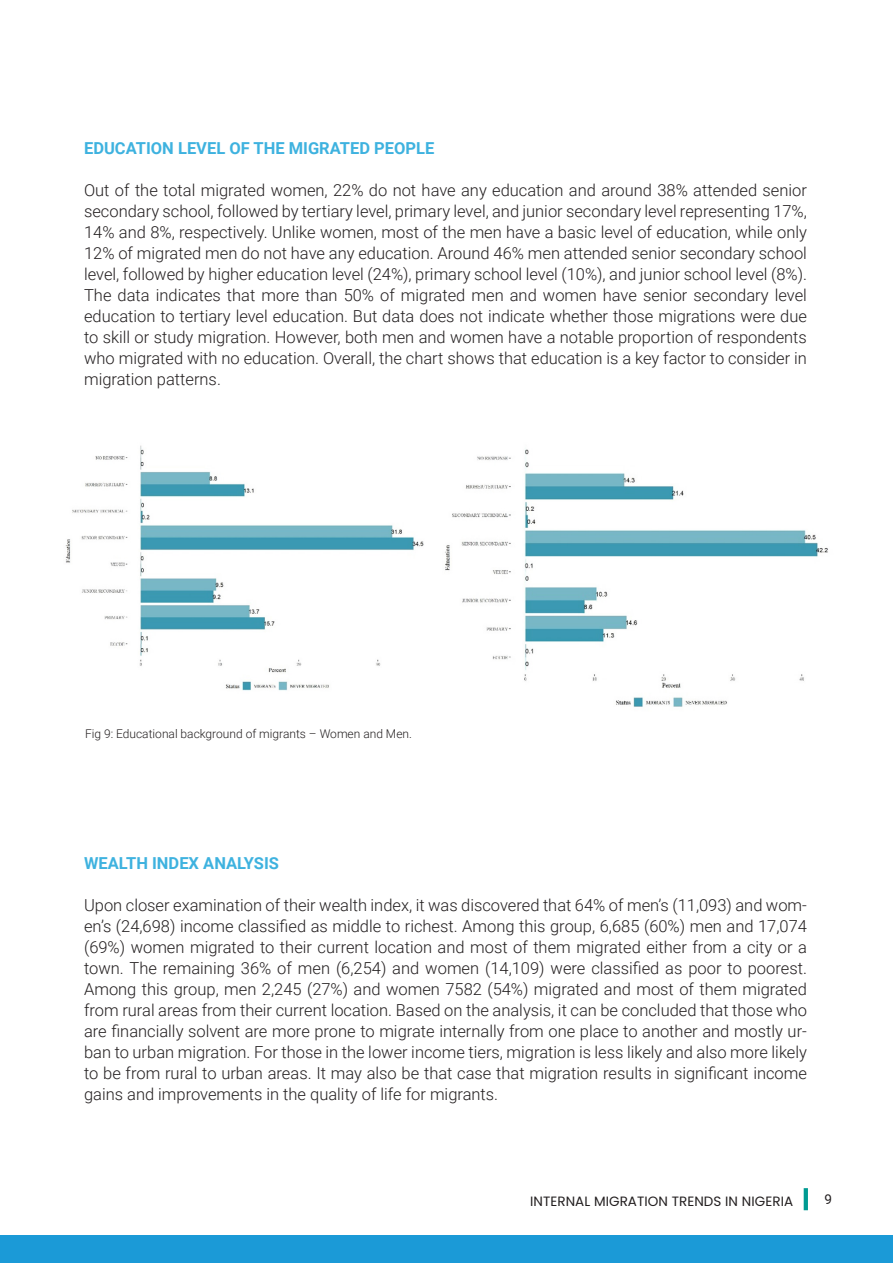
<style>
.page{position:relative;width:893px;height:1263px;background:#fff}
.page>*{position:absolute;margin:0;border:0;box-sizing:border-box;transform-origin:0 0}
.contact{font:300 16.5px/21px "Roboto";color:#231f20;text-align:justify}
.contact-2{font:700 16.5px "Roboto";color:#3eb2df}
.t1{font:13.5px "Poppins";letter-spacing:.005em;color:#231f20}
.t2{font:13.5px "Roboto";color:#231f20}
.contact-3{font:300 12px "Roboto";color:#231f20}
</style>
<div class="page">
<hr style="left:804px;top:1188px;width:4px;height:22px;background:#009b92">
<div style="left:0;top:1235px;width:893px;height:28px;background:#1b9ad7"></div>
<img style="left:65px;top:445px;width:359px;height:246px">
<img style="left:445px;top:449px;width:383px;height:258px">
<p class="contact-2" style="left:84px;top:137px;width:352px">EDUCATION LEVEL OF THE MIGRATED PEOPLE</p>
<p class="contact" style="left:84px;top:179px;width:724px">Out of the total migrated women, 22% do not have any education and around 38% attended senior secondary school, followed by tertiary level, primary level, and junior secondary level representing 17%, 14% and 8%, respectively. Unlike women, most of the men have a basic level of education, while only 12% of migrated men do not have any education. Around 46% men attended senior secondary school level, followed by higher education level (24%), primary school level (10%), and junior school level (8%).<br>The data indicates that more than 50% of migrated men and women have senior secondary level education to tertiary level education. But data does not indicate whether those migrations were due to skill or study migration. However, both men and women have a notable proportion of respondents who migrated with no education. Overall, the chart shows that education is a key factor to consider in migration patterns.</p>
<p class="contact-3" style="left:85px;top:725px;width:328px">Fig 9: Educational background of migrants – Women and Men.</p>
<p class="contact-2" style="left:84px;top:852px;width:196px">WEALTH INDEX ANALYSIS</p>
<p class="contact" style="left:84px;top:894px;width:724px">Upon closer examination of their wealth index, it was discovered that 64% of men’s (11,093) and wom&shy;en’s (24,698) income classified as middle to richest. Among this group, 6,685 (60%) men and 17,074 (69%) women migrated to their current location and most of them migrated either from a city or a town. The remaining 36% of men (6,254) and women (14,109) were classified as poor to poorest.<br>Among this group, men 2,245 (27%) and women 7582 (54%) migrated and most of them migrated from rural areas from their current location. Based on the analysis, it can be concluded that those who are financially solvent are more prone to migrate internally from one place to another and mostly ur&shy;ban to urban migration. For those in the lower income tiers, migration is less likely and also more likely to be from rural to urban areas. It may also be that case that migration results in significant income gains and improvements in the quality of life for migrants.</p>
<p class="t1" style="left:530px;top:1194px;width:265px">INTERNAL MIGRATION TRENDS IN NIGERIA</p>
<p class="t2" style="left:824px;top:1189px;width:9px">9</p>
</div>
